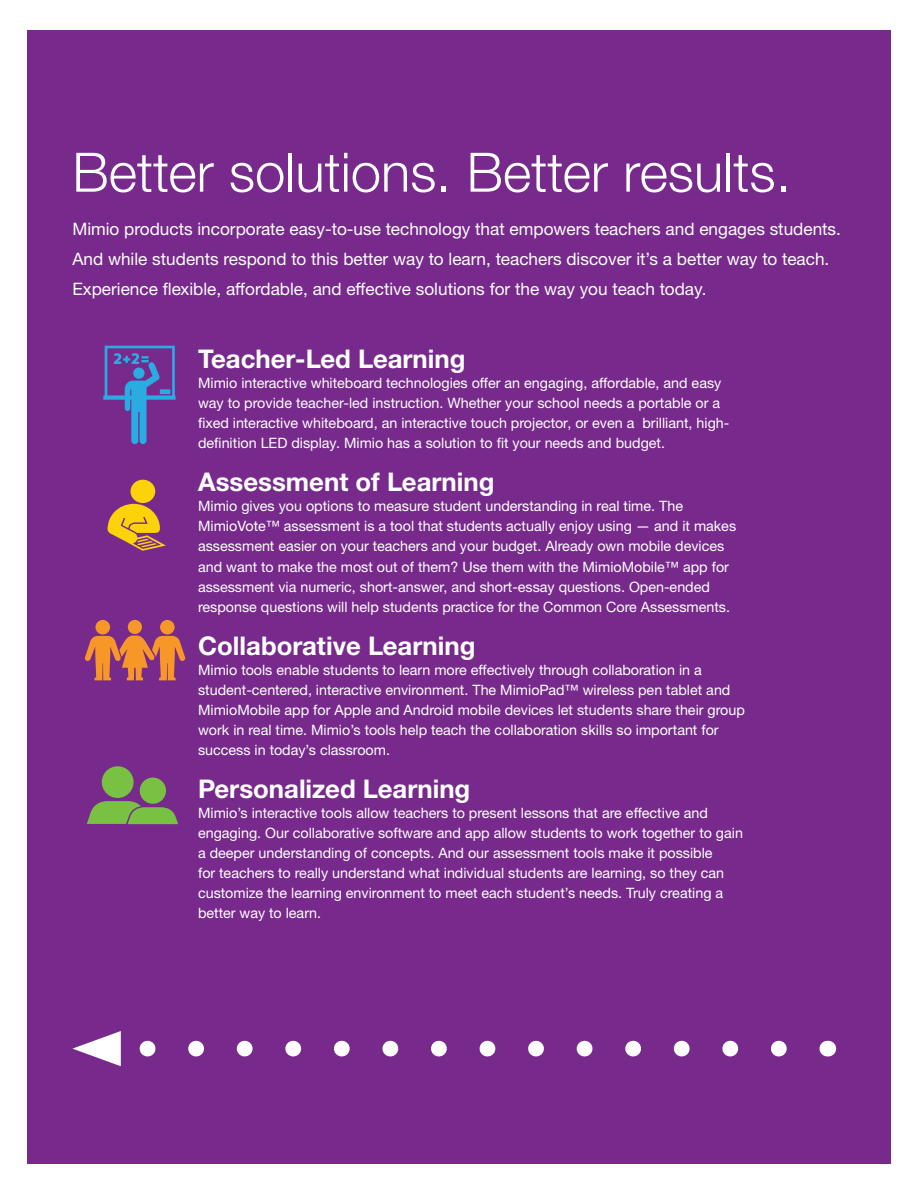
<style>
.page{position:relative;width:918px;height:1188px;background:#fff}
.page>*{position:absolute;margin:0;border:0;box-sizing:border-box;transform-origin:0 0}
.t1{font:300 54.45px "Helvetica Neue LTW1 G";color:#fff}
.t2{font:700 25.8px "Helvetica Neue LTW1 G";color:#fff}
.t3{font:17.25px/30px "Helvetica Neue LTW1 G";color:#fff}
.t4{font:14.25px/20.1px "Helvetica Neue LTW1 G";color:#fff}
</style>
<div class="page">
<div style="left:27px;top:30px;width:864px;height:1134px;background:#772a8c"></div>
<svg style="left:827px;top:1041px;width:1px;height:16px"></svg>
<svg style="left:72px;top:1031px;width:707px;height:35px"></svg>
<svg style="left:103px;top:346px;width:73px;height:98px"></svg>
<svg style="left:85px;top:620px;width:101px;height:60px"></svg>
<div style="left:95px;top:620px;width:15px;height:14px;background:#f79728;border-radius:7px"></div>
<svg style="left:107px;top:480px;width:59px;height:71px"></svg>
<div style="left:102px;top:766px;width:32px;height:32px;background:#79c143;border-radius:16px"></div>
<div style="left:138px;top:776px;width:30px;height:30px;background:#79c143;border:2px solid #772a8c;border-radius:14px"></div>
<svg style="left:87px;top:801px;width:91px;height:24px"></svg>
<h1 class="t1" style="left:72px;top:139px;width:720px">Better solutions. Better results.</h1>
<p class="t3" style="left:72px;top:213px;width:770px">Mimio products incorporate easy-to-use technology that empowers teachers and engages students.<br>And while students respond to this better way to learn, teachers discover it’s a better way to teach.<br>Experience flexible, affordable, and effective solutions for the way you teach today.</p>
<h2 class="t2" style="left:198px;top:343px;width:269px">Teacher-Led Learning</h2>
<p class="t4" style="left:198px;top:373px;width:533px">Mimio interactive whiteboard technologies offer an engaging, affordable, and easy way to provide teacher-led instruction. Whether your school needs a portable or a fixed interactive whiteboard, an interactive touch projector, or even a brilliant, high&shy;definition LED display. Mimio has a solution to fit your needs and budget.</p>
<h2 class="t2" style="left:198px;top:466px;width:298px">Assessment of Learning</h2>
<p class="t4" style="left:198px;top:496px;width:540px">Mimio gives you options to measure student understanding in real time. The MimioVote™ assessment is a tool that students actually enjoy using — and it makes assessment easier on your teachers and your budget. Already own mobile devices and want to make the most out of them? Use them with the MimioMobile™ app for assessment via numeric, short-answer, and short-essay questions. Open-ended response questions will help students practice for the Common Core Assessments.</p>
<h2 class="t2" style="left:198px;top:629px;width:279px">Collaborative Learning</h2>
<p class="t4" style="left:198px;top:659px;width:548px">Mimio tools enable students to learn more effectively through collaboration in a student-centered, interactive environment. The MimioPad™ wireless pen tablet and MimioMobile app for Apple and Android mobile devices let students share their group work in real time. Mimio’s tools help teach the collaboration skills so important for success in today’s classroom.</p>
<h2 class="t2" style="left:198px;top:773px;width:274px">Personalized Learning</h2>
<p class="t4" style="left:198px;top:803px;width:546px">Mimio’s interactive tools allow teachers to present lessons that are effective and engaging. Our collaborative software and app allow students to work together to gain a deeper understanding of concepts. And our assessment tools make it possible<br>for teachers to really understand what individual students are learning, so they can customize the learning environment to meet each student’s needs. Truly creating a better way to learn.</p>
</div>
